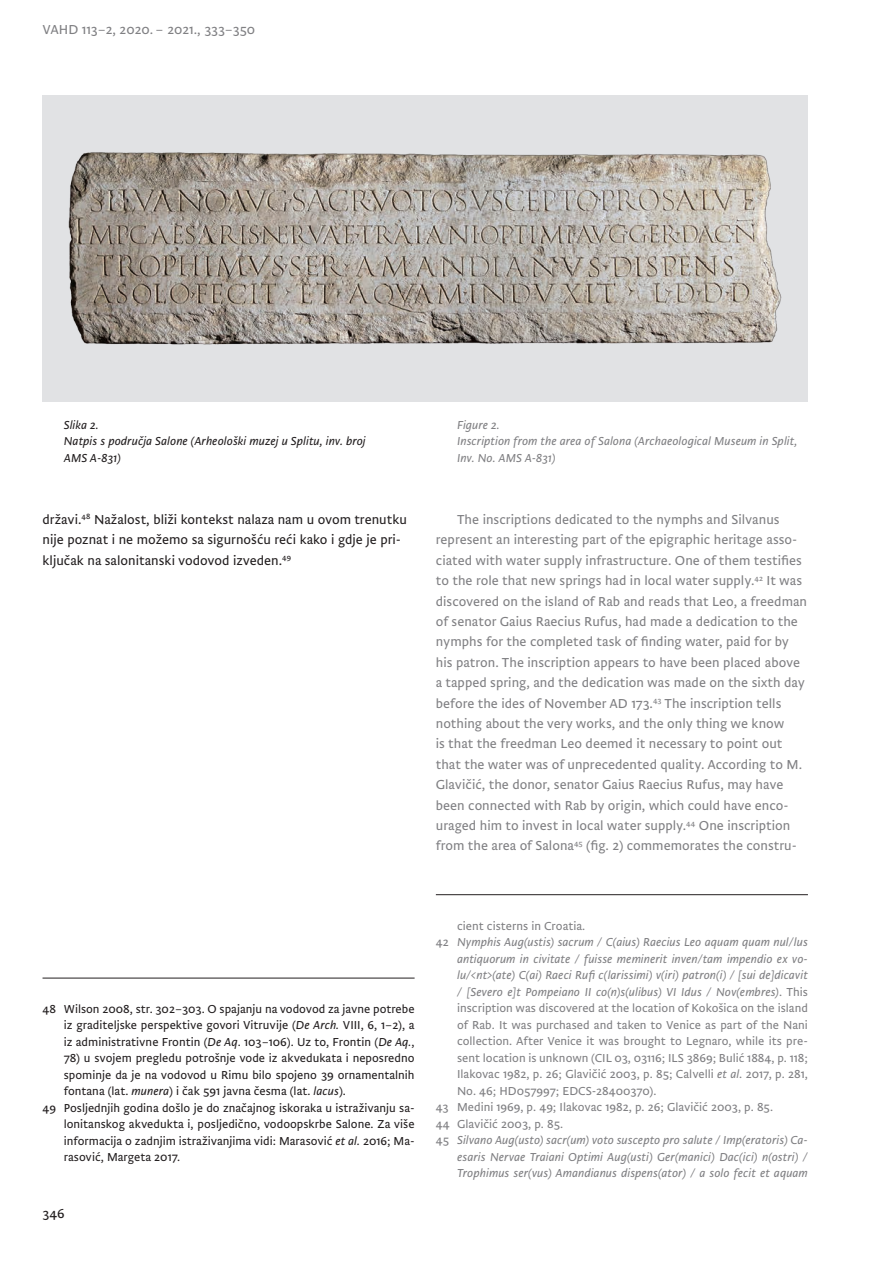
<style>
.page{position:relative;width:893px;height:1263px;background:#fff}
.page>*{position:absolute;margin:0;border:0;box-sizing:border-box;transform-origin:0 0}
.t1{font:300 13.5px/20.4px "Brioni Sans Pro";color:#808083}
.t2{font:300 13.5px/20.4px "Brioni Sans Pro";color:#231f20}
.t3{font:300 12px/16.5px "Brioni Sans Pro";color:#231f20;text-align:justify}
.t4{font:italic 300 12px/16.5px "Brioni Sans Pro";color:#808083}
.t5{font:300 12px "Brioni Sans Pro";color:#808083}
.t6{font:italic 300 12px/16.5px "Brioni Sans Pro";color:#231f20}
.s1{font-style:italic}
.s2{font-style:normal}
</style>
<div class="page">
<hr style="left:43px;top:978px;width:372px;height:1px;background:#231f20">
<hr style="left:436px;top:894px;width:372px;height:1px;background:#231f20">
<img style="left:43px;top:95px;width:765px;height:306px">
<p class="t1" style="left:43px;top:19px;width:214px">VAHD 113–2, 2020. – 2021., 333–350</p>
<p class="t6" style="left:64px;top:416px;width:304px">Slika 2.<br>Natpis s područja Salone (Arheološki muzej u Splitu, inv. broj<br>AMS A-831)</p>
<p class="t4" style="left:457px;top:416px;width:342px">Figure 2.<br>Inscription from the area of Salona (Archaeological Museum in Split,<br>Inv. No. AMS A-831)</p>
<p class="t2" style="left:43px;top:508px;width:366px">državi.<sup>48</sup> Nažalost, bliži kontekst nalaza nam u ovom trenutku nije poznat i ne možemo sa sigurnošću reći kako i gdje je pri&shy;ključak na salonitanski vodovod izveden.<sup>49</sup></p>
<p class="t1" style="left:436px;top:508px;width:373px;text-indent:21px">The inscriptions dedicated to the nymphs and Silvanus represent an interesting part of the epigraphic heritage asso&shy;ciated with water supply infrastructure. One of them testifies to the role that new springs had in local water supply.<sup>42</sup> It was discovered on the island of Rab and reads that Leo, a freedman of senator Gaius Raecius Rufus, had made a dedication to the nymphs for the completed task of finding water, paid for by his patron. The inscription appears to have been placed above a tapped spring, and the dedication was made on the sixth day before the ides of November AD 173.<sup>43</sup> The inscription tells nothing about the very works, and the only thing we know<br>is that the freedman Leo deemed it necessary to point out that the water was of unprecedented quality. According to M.<br>Glavičić, the donor, senator Gaius Raecius Rufus, may have been connected with Rab by origin, which could have enco&shy;uraged him to invest in local water supply.<sup>44</sup> One inscription from the area of Salona<sup>45</sup> (fig. 2) commemorates the constru-</p>
<p class="t3" style="left:64px;top:1000px;width:352px;text-indent:-21px">48 Wilson 2008, str. 302–303. O spajanju na vodovod za javne potrebe iz graditeljske perspektive govori Vitruvije (<span class="s1">De Arch.</span> VIII, 6, 1–2), a iz administrativne Frontin (<span class="s1">De Aq</span>. 103–106). Uz to, Frontin (<span class="s1">De Aq.</span>,</p>
<p class="t3" style="left:64px;top:1049px;width:352px">78) u svojem pregledu potrošnje vode iz akvedukata i neposredno</p>
<p class="t3" style="left:64px;top:1066px;width:352px">spominje da je na vodovod u Rimu bilo spojeno 39 ornamentalnih</p>
<p class="t3" style="left:64px;top:1082px;width:284px">fontana (lat. <span class="s1">munera</span>) i čak 591 javna česma (lat. <span class="s1">lacus</span>).</p>
<p class="t3" style="left:43px;top:1099px;width:374px">49 Posljednjih godina došlo je do značajnog iskoraka u istraživanju sa-</p>
<p class="t3" style="left:64px;top:1115px;width:352px">lonitanskog akvedukta i, posljedično, vodoopskrbe Salone. Za više</p>
<p class="t3" style="left:64px;top:1132px;width:352px">informacija o zadnjim istraživanjima vidi: Marasović <span class="s1">et al.</span> 2016; Ma-</p>
<p class="t3" style="left:64px;top:1148px;width:118px">rasović, Margeta 2017.</p>
<p class="t2" style="left:43px;top:1202px;width:24px">346</p>
<p class="t5" style="left:457px;top:917px;width:130px">cient cisterns in Croatia.</p>
<p class="t4" style="left:436px;top:933px;width:374px"><span class="s2">42</span> Nymphis Aug(ustis) sacrum / C(aius) Raecius Leo aquam quam nul/lus</p>
<p class="t4" style="left:457px;top:949px;width:352px">antiquorum in civitate / fuisse meminerit inven/tam impendio ex vo-</p>
<p class="t4" style="left:457px;top:966px;width:352px">lu/&lt;nt&gt;(ate) C(ai) Raeci Rufi c(larissimi) v(iri) patron(i) / [sui de]dicavit</p>
<p class="t4" style="left:457px;top:982px;width:352px">/ [Severo e]t Pompeiano II co(n)s(ulibus) VI Idus / Nov(embres)<span class="s2">. This</span></p>
<p class="t5" style="left:457px;top:999px;width:352px">inscription was discovered at the location of Kokošica on the island</p>
<p class="t5" style="left:457px;top:1016px;width:352px">of Rab. It was purchased and taken to Venice as part of the Nani</p>
<p class="t5" style="left:457px;top:1032px;width:352px">collection. After Venice it was brought to Legnaro, while its pre-</p>
<p class="t5" style="left:457px;top:1049px;width:352px">sent location is unknown (CIL 03, 03116; ILS 3869; Bulić 1884, p. 118;</p>
<p class="t5" style="left:457px;top:1065px;width:352px">Ilakovac 1982, p. 26; Glavičić 2003, p. 85; Calvelli <span class="s1">et al</span>. 2017, p. 281,</p>
<p class="t5" style="left:457px;top:1082px;width:201px">No. 46; HD057997; EDCS-28400370).</p>
<p class="t5" style="left:436px;top:1098px;width:339px">43 Medini 1969, p. 49; Ilakovac 1982, p. 26; Glavičić 2003, p. 85.</p>
<p class="t5" style="left:436px;top:1115px;width:129px">44 Glavičić 2003, p. 85.</p>
<p class="t4" style="left:436px;top:1131px;width:374px"><span class="s2">45</span> Silvano Aug(usto) sacr(um) voto suscepto pro salute / Imp(eratoris) Ca-</p>
<p class="t4" style="left:457px;top:1147px;width:352px">esaris Nervae Traiani Optimi Aug(usti) Ger(manici) Dac(ici) n(ostri) /</p>
<p class="t4" style="left:457px;top:1164px;width:352px">Trophimus ser(vus) Amandianus dispens(ator) / a solo fecit et aquam</p>
</div>
